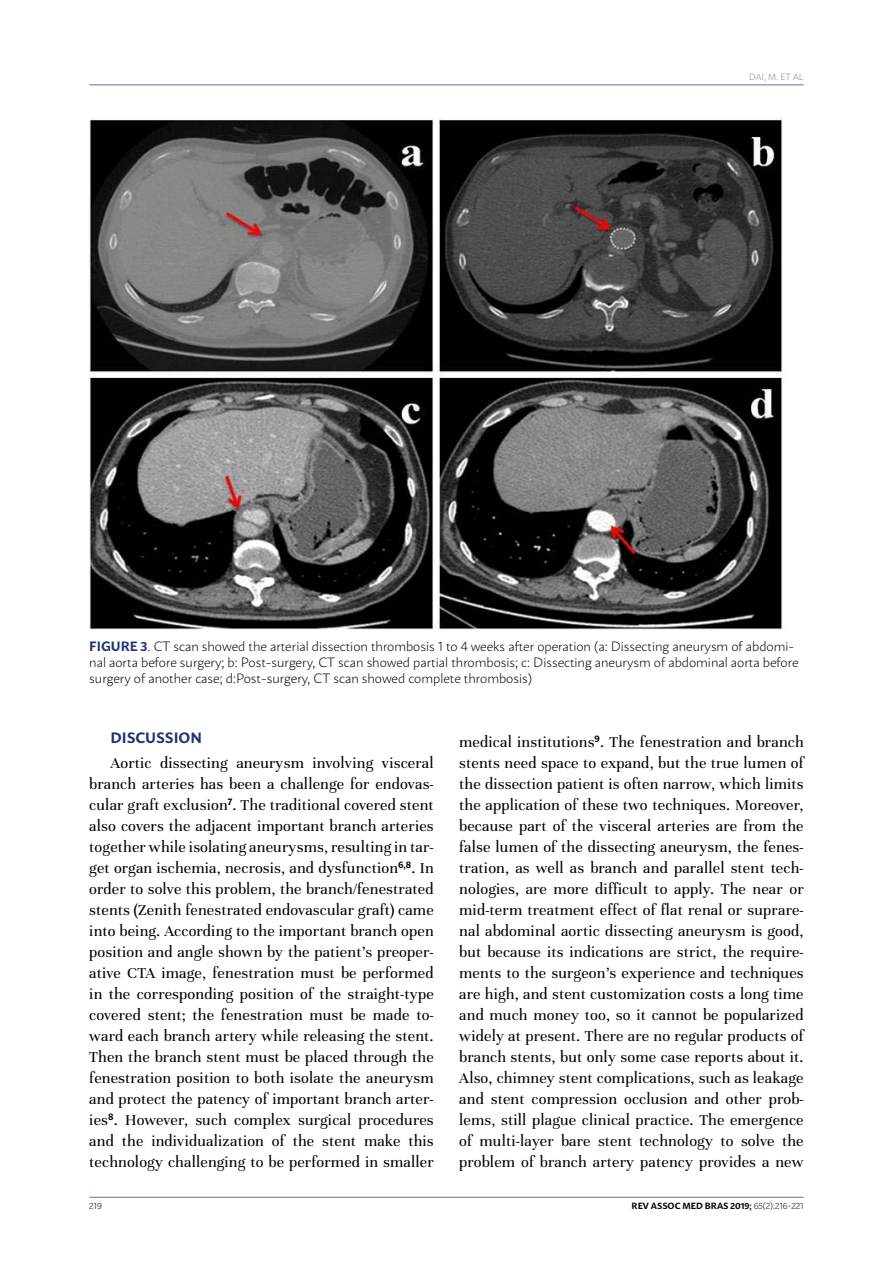
<style>
.page{position:relative;width:893px;height:1263px;background:#fff}
.page>*{position:absolute;margin:0;border:0;box-sizing:border-box;transform-origin:0 0}
.t1{font:16.5px/21px "Unna";letter-spacing:.01em;color:#000;text-align:justify}
.t2{font:600 15px "Mato Sans";color:#1e3278}
.t3{font:200 13.5px/16.2px "Mato Sans";color:#000}
.t4{font:600 9px "Mato Sans";color:#000}
.t5{font:200 9px "Mato Sans";color:#808285}
.t6{font:200 9px "Mato Sans";color:#000}
.s1{font-weight:600;color:#1e3278}
.s2{font-weight:200}
</style>
<div class="page">
<hr style="left:89px;top:85px;width:715px;height:1px;background:#696c9f">
<hr style="left:89px;top:1197px;width:715px;height:1px;background:#696c9f">
<img style="left:89px;top:117px;width:694px;height:512px">
<p class="t5" style="left:749px;top:68px;width:56px">DAI, M. ET AL</p>
<p class="t3" style="left:89px;top:636px;width:711px"><span class="s1">FIGURE 3</span>. CT scan showed the arterial dissection thrombosis 1 to 4 weeks after operation (a: Dissecting aneurysm of abdomi&shy;nal aorta before surgery; b: Post-surgery, CT scan showed partial thrombosis; c: Dissecting aneurysm of abdominal aorta before surgery of another case; d:Post-surgery, CT scan showed complete thrombosis)</p>
<p class="t2" style="left:111px;top:724px;width:93px">DISCUSSION</p>
<p class="t1" style="left:89px;top:752px;width:346px;text-indent:21px">Aortic dissecting aneurysm involving visceral branch arteries has been a challenge for endovas&shy;cular graft exclusion<sup>7</sup>. The traditional covered stent also covers the adjacent important branch arteries together while isolating aneurysms, resulting in tar&shy;get organ ischemia, necrosis, and dysfunction<sup>6,8</sup>. In order to solve this problem, the branch/fenestrated stents (Zenith fenestrated endovascular graft) came into being. According to the important branch open position and angle shown by the patient’s preoper&shy;ative CTA image, fenestration must be performed in the corresponding position of the straight-type covered stent; the fenestration must be made to&shy;ward each branch artery while releasing the stent.<br>Then the branch stent must be placed through the fenestration position to both isolate the aneurysm and protect the patency of important branch arter&shy;ies<sup>8</sup>. However, such complex surgical procedures and the individualization of the stent make this technology challenging to be performed in smaller</p>
<p class="t1" style="left:459px;top:731px;width:346px">medical institutions<sup>9</sup>. The fenestration and branch stents need space to expand, but the true lumen of the dissection patient is often narrow, which limits the application of these two techniques. Moreover, because part of the visceral arteries are from the false lumen of the dissecting aneurysm, the fenes&shy;tration, as well as branch and parallel stent tech&shy;nologies, are more difficult to apply. The near or mid-term treatment effect of flat renal or suprare&shy;nal abdominal aortic dissecting aneurysm is good, but because its indications are strict, the require&shy;ments to the surgeon’s experience and techniques are high, and stent customization costs a long time and much money too, so it cannot be popularized widely at present. There are no regular products of branch stents, but only some case reports about it.<br>Also, chimney stent complications, such as leakage and stent compression occlusion and other prob&shy;lems, still plague clinical practice. The emergence of multi-layer bare stent technology to solve the problem of branch artery patency provides a new</p>
<p class="t6" style="left:89px;top:1198px;width:14px">219</p>
<p class="t4" style="left:632px;top:1198px;width:174px">REV ASSOC MED BRAS 2019; <span class="s2">65(2):216-221</span></p>
</div>
